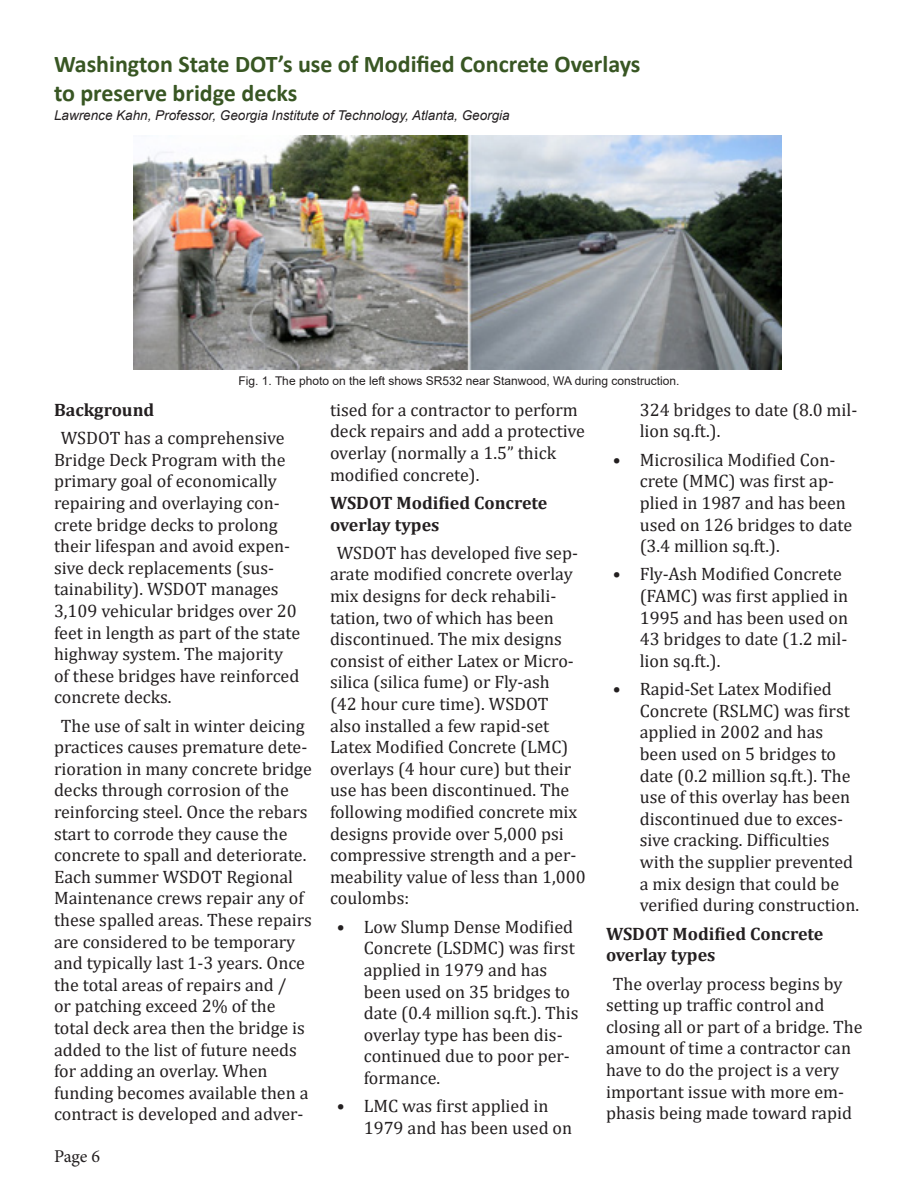
<style>
.page{position:relative;width:918px;height:1188px;background:#fff}
.page>*{position:absolute;margin:0;border:0;box-sizing:border-box;transform-origin:0 0}
.Article_Title{font:700 24px/28.8px "Calibri";color:#385623}
.Body{font:18px/21.6px "Cambria";color:#231f20}
.Sub_Heading{font:700 18px/21.6px "Cambria";color:#231f20}
.t1{font:18px "Minion Pro";color:#231f20}
.Author{font:italic 13.5px "Arial";color:#231f20}
.Figure_Text{font:12px "Arial";color:#231f20}
</style>
<div class="page">
<img style="left:134px;top:135px;width:648px;height:234px">
<p class="Article_Title" style="left:54px;top:49px;width:588px">Washington State DOT’s use of Modified Concrete Overlays to preserve bridge decks</p>
<p class="Author" style="left:54px;top:107px;width:457px">Lawrence Kahn, Professor, Georgia Institute of Technology, Atlanta, Georgia</p>
<p class="Figure_Text" style="left:239px;top:373px;width:442px">Fig. 1. The photo on the left shows SR532 near Stanwood, WA during construction.</p>
<p class="Sub_Heading" style="left:54px;top:398px;width:102px">Background</p>
<p class="Body" style="left:54px;top:427px;width:248px;text-indent:7px">WSDOT has a comprehensive<br>Bridge Deck Program with the primary goal of economically repairing and overlaying con&shy;crete bridge decks to prolong their lifespan and avoid expen&shy;sive deck replacements (sus&shy;tainability). WSDOT manages<br>3,109 vehicular bridges over 20 feet in length as part of the state highway system. The majority of these bridges have reinforced concrete decks.</p>
<p class="Body" style="left:54px;top:715px;width:260px;text-indent:7px">The use of salt in winter deicing practices causes premature dete&shy;rioration in many concrete bridge decks through corrosion of the reinforcing steel. Once the rebars start to corrode they cause the concrete to spall and deteriorate.<br>Each summer WSDOT Regional<br>Maintenance crews repair any of these spalled areas. These repairs are considered to be temporary and typically last 1-3 years. Once the total areas of repairs and /<br>or patching exceed 2% of the total deck area then the bridge is added to the list of future needs for adding an overlay. When funding becomes available then a contract is developed and adver-</p>
<p class="t1" style="left:54px;top:1144px;width:48px">Page 6</p>
<p class="Body" style="left:330px;top:399px;width:256px">tised for a contractor to perform deck repairs and add a protective overlay (normally a 1.5” thick modified concrete).</p>
<p class="Sub_Heading" style="left:330px;top:491px;width:219px">WSDOT Modified Concrete overlay types</p>
<p class="Body" style="left:330px;top:542px;width:257px;text-indent:7px">WSDOT has developed five sep&shy;arate modified concrete overlay mix designs for deck rehabili&shy;tation, two of which has been discontinued. The mix designs consist of either Latex or Micro&shy;silica (silica fume) or Fly-ash<br>(42 hour cure time). WSDOT<br>also installed a few rapid-set<br>Latex Modified Concrete (LMC) overlays (4 hour cure) but their use has been discontinued. The following modified concrete mix designs provide over 5,000 psi compressive strength and a per&shy;meability value of less than 1,000 coulombs:</p>
<p class="Body" style="left:364px;top:916px;width:216px;text-indent:-27px">• Low Slump Dense Modified<br>Concrete (LSDMC) was first applied in 1979 and has been used on 35 bridges to date (0.4 million sq.ft.). This overlay type has been dis&shy;continued due to poor per&shy;formance.</p>
<p class="Body" style="left:364px;top:1095px;width:210px;text-indent:-27px">• LMC was first applied in<br>1979 and has been used on</p>
<p class="Body" style="left:640px;top:399px;width:219px">324 bridges to date (8.0 mil&shy;lion sq.ft.).</p>
<p class="Body" style="left:640px;top:449px;width:214px;text-indent:-27px">• Microsilica Modified Con&shy;crete (MMC) was first ap&shy;plied in 1987 and has been used on 126 bridges to date (3.4 million sq.ft.).</p>
<p class="Body" style="left:640px;top:563px;width:210px;text-indent:-27px">• Fly-Ash Modified Concrete (FAMC) was first applied in<br>1995 and has been used on<br>43 bridges to date (1.2 mil&shy;lion sq.ft.).</p>
<p class="Body" style="left:640px;top:678px;width:221px;text-indent:-27px">• Rapid-Set Latex Modified<br>Concrete (RSLMC) was first applied in 2002 and has been used on 5 bridges to date (0.2 million sq.ft.). The use of this overlay has been discontinued due to exces&shy;sive cracking. Difficulties with the supplier prevented a mix design that could be verified during construction.</p>
<p class="Sub_Heading" style="left:606px;top:922px;width:219px">WSDOT Modified Concrete overlay types</p>
<p class="Body" style="left:606px;top:973px;width:258px;text-indent:7px">The overlay process begins by setting up traffic control and closing all or part of a bridge. The amount of time a contractor can have to do the project is a very important issue with more em&shy;phasis being made toward rapid</p>
</div>
